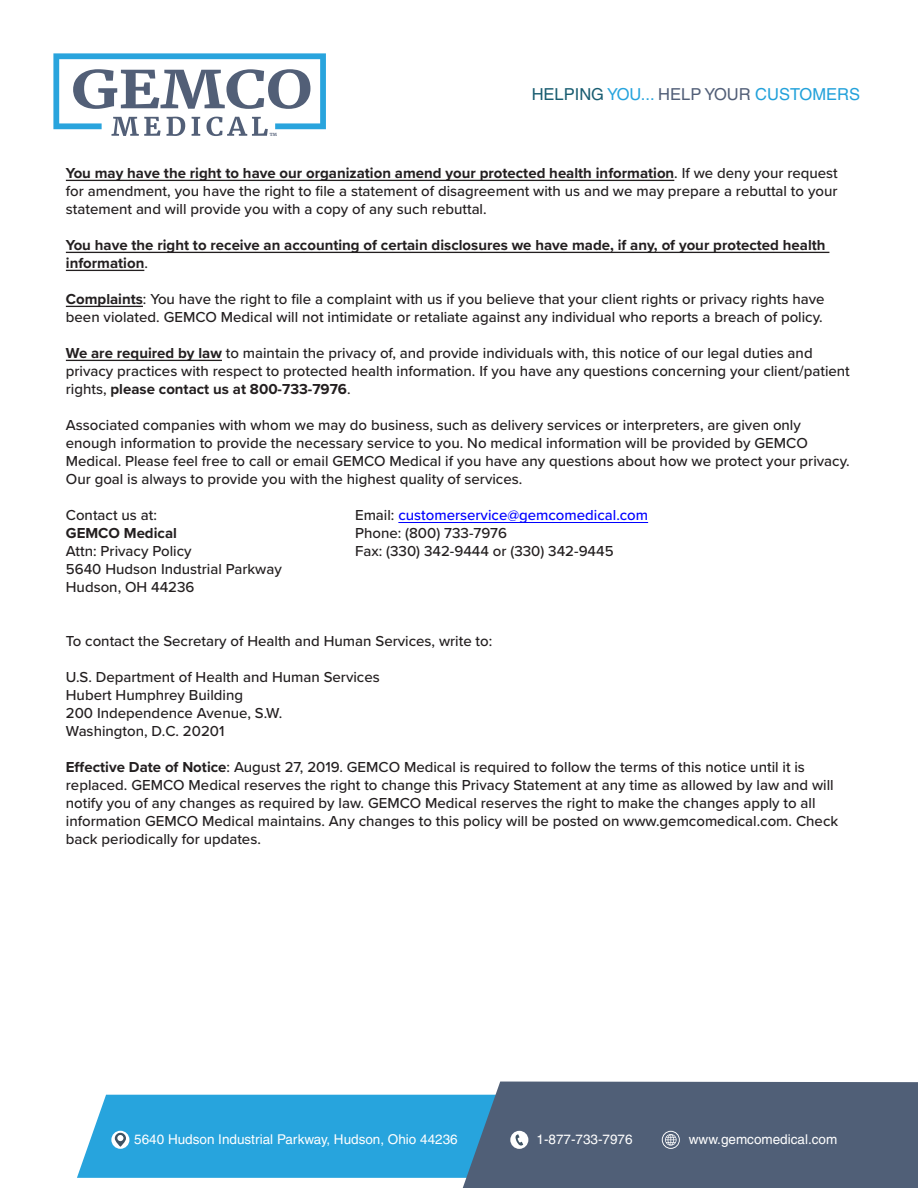
<style>
.page{position:relative;width:918px;height:1188px;background:#fff}
.page>*{position:absolute;margin:0;border:0;box-sizing:border-box;transform-origin:0 0}
.t1{font:16.5px "Helvetica";color:#22a1da}
.t2{font:500 15px/18px "Proxima Nova";color:#231f20}
.t3{font:700 15px/18px "Proxima Nova";color:#231f20}
.t4{font:500 15px "Proxima Nova";color:#00f}
.t5{font:13.5px "Helvetica";color:#fff}
.t6{font:700 4.2px "Merriweather";color:#525f77}
.s1{color:#195d71}
.s2{color:#27a4dd}
.s3{color:#525f78}
.s4{font-weight:700}
.s5{font-weight:500}
.s6{color:#231f20}
</style>
<div class="page">
<svg style="left:53px;top:53px;width:273px;height:83px"></svg>
<div style="left:77px;top:1095px;width:386px;height:83px;background:#27a4dd"></div>
<div style="left:463px;top:1082px;width:455px;height:106px;background:#505f77"></div>
<svg style="left:111px;top:1131px;width:18px;height:18px"></svg>
<svg style="left:114px;top:1132px;width:13px;height:15px"></svg>
<div style="left:510px;top:1131px;width:18px;height:18px;background:#fff;border-radius:50%"></div>
<svg style="left:516px;top:1134px;width:7px;height:12px"></svg>
<svg style="left:662px;top:1131px;width:18px;height:18px"></svg>
<hr style="left:66px;top:180px;width:608px;height:1px;background:#231f20">
<hr style="left:66px;top:252px;width:763px;height:1px;background:#231f20">
<hr style="left:66px;top:270px;width:78px;height:1px;background:#231f20">
<hr style="left:66px;top:306px;width:77px;height:1px;background:#231f20">
<hr style="left:66px;top:360px;width:156px;height:1px;background:#231f20">
<hr style="left:398px;top:522px;width:250px;height:1px;background:#00f">
<p class="t6" style="left:270px;top:132px;width:9px">TM</p>
<p class="t1" style="left:532px;top:84px;width:330px"><span class="s1">HELPING</span> <span class="s2">YOU...</span> <span class="s3">HELP YOUR</span> CUSTOMERS</p>
<p class="t2" style="left:66px;top:164px;width:774px;text-align:justify"><span class="s4">You may have the right to have our organization amend your protected health information</span>. If we deny your request for amendment, you have the right to file a statement of disagreement with us and we may prepare a rebuttal to your statement and will provide you with a copy of any such rebuttal.</p>
<p class="t3" style="left:66px;top:236px;width:761px">You have the right to receive an accounting of certain disclosures we have made, if any, of your protected health information<span class="s5">.</span></p>
<p class="t2" style="left:66px;top:290px;width:760px"><span class="s4">Complaints</span>: You have the right to file a complaint with us if you believe that your client rights or privacy rights have been violated. GEMCO Medical will not intimidate or retaliate against any individual who reports a breach of policy.</p>
<p class="t2" style="left:66px;top:344px;width:786px"><span class="s4">We are required by law</span> to maintain the privacy of, and provide individuals with, this notice of our legal duties and privacy practices with respect to protected health information. If you have any questions concerning your client/patient rights, <span class="s4">please contact us at 800-733-7976</span>.</p>
<p class="t2" style="left:66px;top:416px;width:786px">Associated companies with whom we may do business, such as delivery services or interpreters, are given only enough information to provide the necessary service to you. No medical information will be provided by GEMCO Medical. Please feel free to call or email GEMCO Medical if you have any questions about how we protect your privacy.<br>Our goal is always to provide you with the highest quality of services.</p>
<p class="t2" style="left:66px;top:506px;width:93px">Contact us at:</p>
<p class="t3" style="left:66px;top:524px;width:113px">GEMCO Medical</p>
<p class="t2" style="left:66px;top:542px;width:127px">Attn: Privacy Policy</p>
<p class="t2" style="left:66px;top:560px;width:217px">5640 Hudson Industrial Parkway</p>
<p class="t2" style="left:66px;top:578px;width:130px">Hudson, OH 44236</p>
<p class="t4" style="left:355px;top:504px;width:295px"><span class="s6">Email:</span> customerservice@gemcomedical.com</p>
<p class="t2" style="left:355px;top:524px;width:153px">Phone: (800) 733-7976</p>
<p class="t2" style="left:355px;top:542px;width:260px">Fax: (330) 342-9444 or (330) 342-9445</p>
<p class="t2" style="left:66px;top:632px;width:428px">To contact the Secretary of Health and Human Services, write to:</p>
<p class="t2" style="left:66px;top:668px;width:315px">U.S. Department of Health and Human Services</p>
<p class="t2" style="left:66px;top:686px;width:179px">Hubert Humphrey Building</p>
<p class="t2" style="left:66px;top:704px;width:218px">200 Independence Avenue, S.W.</p>
<p class="t2" style="left:66px;top:722px;width:160px">Washington, D.C. 20201</p>
<p class="t2" style="left:66px;top:758px;width:774px"><span class="s4">Effective Date of Notice</span>: August 27, 2019. GEMCO Medical is required to follow the terms of this notice until it is replaced. GEMCO Medical reserves the right to change this Privacy Statement at any time as allowed by law and will notify you of any changes as required by law. GEMCO Medical reserves the right to make the changes apply to all information GEMCO Medical maintains. Any changes to this policy will be posted on www.gemcomedical.com. Check back periodically for updates.</p>
<p class="t5" style="left:134px;top:1132px;width:325px">5640 Hudson Industrial Parkway, Hudson, Ohio 44236</p>
<p class="t5" style="left:537px;top:1132px;width:98px">1-877-733-7976</p>
<p class="t5" style="left:689px;top:1132px;width:150px">www.gemcomedical.com</p>
</div>
